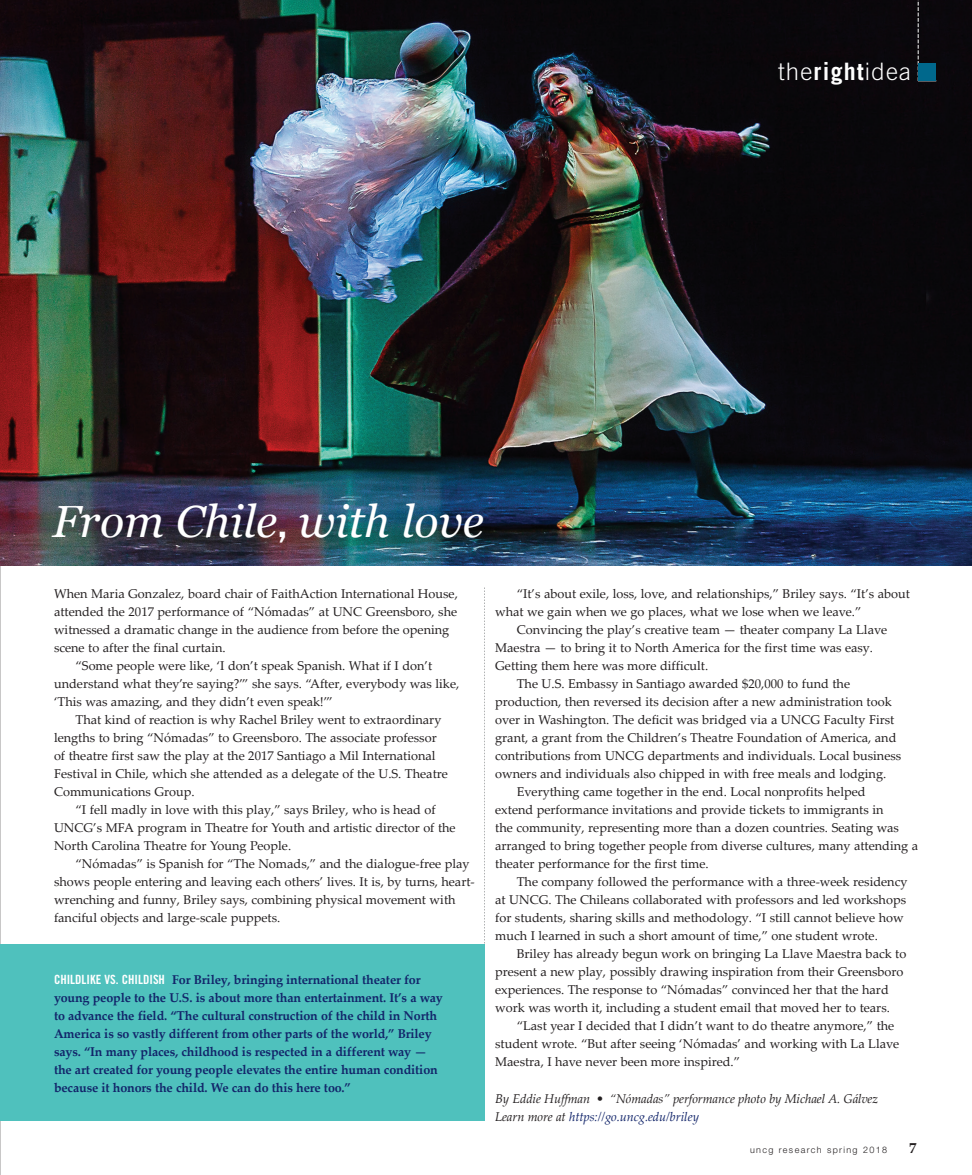
<style>
.page{position:relative;width:972px;height:1175px;background:#fff}
.page>*{position:absolute;margin:0;border:0;box-sizing:border-box;transform-origin:0 0}
.t1{font:italic 45px "Georgia";color:#fff}
.t2{font:300 24px "Trade Gothic";letter-spacing:.05em;color:#fff}
.t3{font:700 15px "Palatino Linotype";color:#231f20}
.t4{font:12.75px "Palatino Linotype";color:#231f20}
.t5{font:700 12.75px/18px "Palatino Linotype";letter-spacing:-.01em;color:#12256a}
.t6{font:italic 12.75px/18px "Palatino Linotype";letter-spacing:-.01em;color:#231f20}
.t7{font:300 9px "Helvetica Neue LT Std";letter-spacing:.15em;color:#231f20}
.s1{font-weight:700}
.s2{font-family:"Trade Gothic Bold Cond Twenty";font-style:normal}
.s3{font-family:"Trade Gothic Bold Cond Twenty";font-weight:400;color:#fff}
.s4{color:#12256a}
</style>
<div class="page">
<img style="left:0;top:0;width:1px;height:1174px">
<img style="left:0;top:0;width:972px;height:566px">
<svg style="left:484px;top:587px;width:1px;height:533px"></svg>
<svg style="left:918px;top:0;width:18px;height:82px"></svg>
<div style="left:918px;top:63px;width:18px;height:18px;background:#00688c"></div>
<div style="left:0;top:944px;width:484px;height:176px;background:#4fc1bd"></div>
<h2 class="t2" style="left:778px;top:58px;width:135px">the<span class="s1">right</span>idea</h2>
<h1 class="t1" style="left:52px;top:489px;width:433px">From Chile<span class="s2">,</span> with love</h1>
<p class="t4" style="left:54px;top:585px;width:405px">When Maria Gonzalez, board chair of FaithAction International House,</p>
<p class="t4" style="left:54px;top:603px;width:405px">attended the 2017 performance of “Nómadas” at UNC Greensboro, she</p>
<p class="t4" style="left:54px;top:621px;width:397px">witnessed a dramatic change in the audience from before the opening</p>
<p class="t4" style="left:54px;top:639px;width:173px">scene to after the final curtain.</p>
<p class="t4" style="left:76px;top:657px;width:358px">“Some people were like, ‘I don’t speak Spanish. What if I don’t</p>
<p class="t4" style="left:54px;top:675px;width:407px">understand what they’re saying?’” she says. “After, everybody was like,</p>
<p class="t4" style="left:54px;top:693px;width:280px">‘This was amazing, and they didn’t even speak!’”</p>
<p class="t4" style="left:76px;top:711px;width:367px">That kind of reaction is why Rachel Briley went to extraordinary</p>
<p class="t4" style="left:54px;top:729px;width:384px">lengths to bring “Nómadas” to Greensboro. The associate professor</p>
<p class="t4" style="left:54px;top:747px;width:383px">of theatre first saw the play at the 2017 Santiago a Mil International</p>
<p class="t4" style="left:54px;top:765px;width:395px">Festival in Chile, which she attended as a delegate of the U.S. Theatre</p>
<p class="t4" style="left:54px;top:783px;width:142px">Communications Group.</p>
<p class="t4" style="left:76px;top:801px;width:362px">“I fell madly in love with this play,” says Briley, who is head of</p>
<p class="t4" style="left:54px;top:819px;width:403px">UNCG’s MFA program in Theatre for Youth and artistic director of the</p>
<p class="t4" style="left:54px;top:837px;width:239px">North Carolina Theatre for Young People.</p>
<p class="t4" style="left:76px;top:855px;width:396px">“Nómadas” is Spanish for “The Nomads,” and the dialogue-free play</p>
<p class="t4" style="left:54px;top:873px;width:422px">shows people entering and leaving each others’ lives. It is, by turns, heart-</p>
<p class="t4" style="left:54px;top:891px;width:403px">wrenching and funny, Briley says, combining physical movement with</p>
<p class="t4" style="left:54px;top:909px;width:228px">fanciful objects and large-scale puppets.</p>
<p class="t5" style="left:54px;top:969px;width:390px"><span class="s3">CHILDLIKE VS. CHILDISH</span> For Briley, bringing international theater for young people to the U.S. is about more than entertainment. It’s a way to advance the field. “The cultural construction of the child in North America is so vastly different from other parts of the world,” Briley says. “In many places, childhood is respected in a different way — the art created for young people elevates the entire human condition because it honors the child. We can do this here too.”</p>
<p class="t4" style="left:517px;top:585px;width:395px">“It’s about exile, loss, love, and relationships,” Briley says. “It’s about</p>
<p class="t4" style="left:495px;top:603px;width:368px">what we gain when we go places, what we lose when we leave.”</p>
<p class="t4" style="left:517px;top:621px;width:372px">Convincing the play’s creative team — theater company La Llave</p>
<p class="t4" style="left:495px;top:639px;width:379px">Maestra — to bring it to North America for the first time was easy.</p>
<p class="t4" style="left:495px;top:657px;width:215px">Getting them here was more difficult.</p>
<p class="t4" style="left:517px;top:675px;width:335px">The U.S. Embassy in Santiago awarded $20,000 to fund the</p>
<p class="t4" style="left:495px;top:693px;width:398px">production, then reversed its decision after a new administration took</p>
<p class="t4" style="left:495px;top:711px;width:401px">over in Washington. The deficit was bridged via a UNCG Faculty First</p>
<p class="t4" style="left:495px;top:729px;width:403px">grant, a grant from the Children’s Theatre Foundation of America, and</p>
<p class="t4" style="left:495px;top:747px;width:408px">contributions from UNCG departments and individuals. Local business</p>
<p class="t4" style="left:495px;top:765px;width:393px">owners and individuals also chipped in with free meals and lodging.</p>
<p class="t4" style="left:517px;top:783px;width:350px">Everything came together in the end. Local nonprofits helped</p>
<p class="t4" style="left:495px;top:801px;width:390px">extend performance invitations and provide tickets to immigrants in</p>
<p class="t4" style="left:495px;top:819px;width:405px">the community, representing more than a dozen countries. Seating was</p>
<p class="t4" style="left:495px;top:837px;width:424px">arranged to bring together people from diverse cultures, many attending a</p>
<p class="t4" style="left:495px;top:855px;width:215px">theater performance for the first time.</p>
<p class="t4" style="left:517px;top:873px;width:392px">The company followed the performance with a three-week residency</p>
<p class="t4" style="left:495px;top:891px;width:412px">at UNCG. The Chileans collaborated with professors and led workshops</p>
<p class="t4" style="left:495px;top:909px;width:410px">for students, sharing skills and methodology. “I still cannot believe how</p>
<p class="t4" style="left:495px;top:927px;width:384px">much I learned in such a short amount of time,” one student wrote.</p>
<p class="t4" style="left:517px;top:945px;width:391px">Briley has already begun work on bringing La Llave Maestra back to</p>
<p class="t4" style="left:495px;top:963px;width:410px">present a new play, possibly drawing inspiration from their Greensboro</p>
<p class="t4" style="left:495px;top:981px;width:395px">experiences. The response to “Nómadas” convinced her that the hard</p>
<p class="t4" style="left:495px;top:999px;width:396px">work was worth it, including a student email that moved her to tears.</p>
<p class="t4" style="left:517px;top:1017px;width:379px">“Last year I decided that I didn’t want to do theatre anymore,” the</p>
<p class="t4" style="left:495px;top:1035px;width:406px">student wrote. “But after seeing ‘Nómadas’ and working with La Llave</p>
<p class="t4" style="left:495px;top:1053px;width:247px">Maestra, I have never been more inspired.”</p>
<p class="t6" style="left:495px;top:1088px;width:384px">By Eddie Huffman • “Nómadas” performance photo by Michael A. Gálvez<br>Learn more at <span class="s4">https://go.uncg.edu/briley</span></p>
<p class="t7" style="left:750px;top:1144px;width:139px">uncg research spring 2018</p>
<p class="t3" style="left:909px;top:1137px;width:9px">7</p>
</div>
